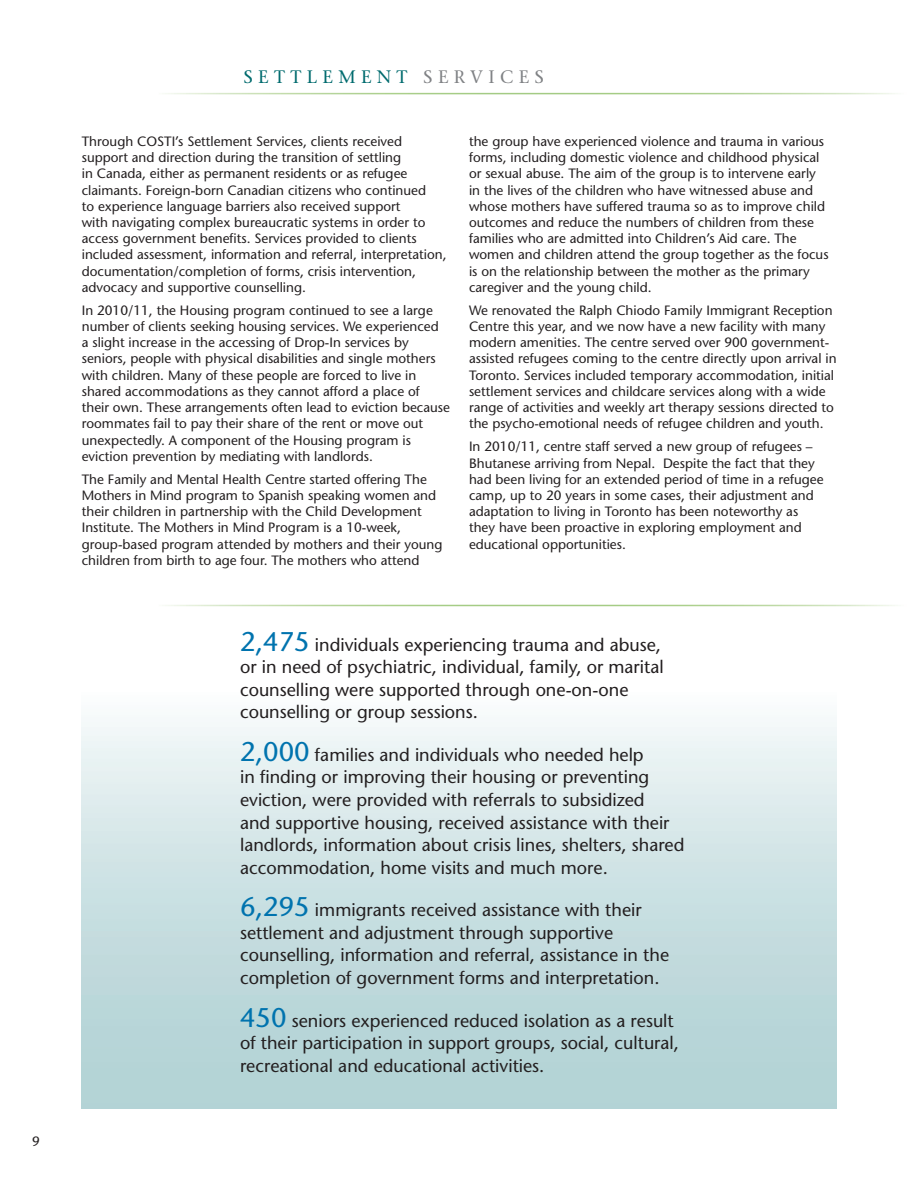
<style>
.page{position:relative;width:919px;height:1189px;background:#fff}
.page>*{position:absolute;margin:0;border:0;box-sizing:border-box;transform-origin:0 0}
.t1{font:18px/22.5px "Stone Sans";color:#231f20}
.t2{font:18px "Stone Serif";letter-spacing:.3em;color:#006b6e}
.t3{font:13.5px/16.2px "Stone Sans";color:#231f20}
.s1{color:#808285}
.s2{font-size:27px;color:#0073ae}
</style>
<div class="page">
<div style="left:82px;top:691px;width:754px;height:417px;background:linear-gradient(to bottom,#f4f8f9,#a9cdd0)"></div>
<p class="t3" style="left:32px;top:1132px;width:9px">9</p>
<h1 class="t2" style="left:244px;top:66px;width:301px">SETTLEMENT <span class="s1">SERVICES</span></h1>
<p class="t3" style="left:82px;top:133px;width:366px">Through COSTI’s Settlement Services, clients received support and direction during the transition of settling<br>in Canada, either as permanent residents or as refugee claimants. Foreign-born Canadian citizens who continued<br>to experience language barriers also received support<br>with navigating complex bureaucratic systems in order to access government benefits. Services provided to clients included assessment, information and referral, interpretation, documentation/completion of forms, crisis intervention, advocacy and supportive counselling.</p>
<p class="t3" style="left:82px;top:302px;width:370px">In 2010/11, the Housing program continued to see a large number of clients seeking housing services. We experienced<br>a slight increase in the accessing of Drop-In services by seniors, people with physical disabilities and single mothers with children. Many of these people are forced to live in shared accommodations as they cannot afford a place of their own. These arrangements often lead to eviction because roommates fail to pay their share of the rent or move out unexpectedly. A component of the Housing program is eviction prevention by mediating with landlords.</p>
<p class="t3" style="left:82px;top:470px;width:362px">The Family and Mental Health Centre started offering The Mothers in Mind program to Spanish speaking women and their children in partnership with the Child Development Institute. The Mothers in Mind Program is a 10-week, group-based program attended by mothers and their young children from birth to age four. The mothers who attend</p>
<p class="t3" style="left:469px;top:133px;width:361px">the group have experienced violence and trauma in various forms, including domestic violence and childhood physical or sexual abuse. The aim of the group is to intervene early in the lives of the children who have witnessed abuse and whose mothers have suffered trauma so as to improve child outcomes and reduce the numbers of children from these families who are admitted into Children’s Aid care. The women and children attend the group together as the focus is on the relationship between the mother as the primary caregiver and the young child.</p>
<p class="t3" style="left:469px;top:302px;width:369px">We renovated the Ralph Chiodo Family Immigrant Reception Centre this year, and we now have a new facility with many modern amenities. The centre served over 900 government&shy;assisted refugees coming to the centre directly upon arrival in Toronto. Services included temporary accommodation, initial settlement services and childcare services along with a wide range of activities and weekly art therapy sessions directed to the psycho-emotional needs of refugee children and youth.</p>
<p class="t3" style="left:469px;top:438px;width:356px">In 2010/11, centre staff served a new group of refugees – Bhutanese arriving from Nepal. Despite the fact that they had been living for an extended period of time in a refugee camp, up to 20 years in some cases, their adjustment and adaptation to living in Toronto has been noteworthy as they have been proactive in exploring employment and educational opportunities.</p>
<h1 class="t1" style="left:240px;top:632px;width:425px"><span class="s2">2,475</span> individuals experiencing trauma and abuse, or in need of psychiatric, individual, family, or marital counselling were supported through one-on-one counselling or group sessions.</h1>
<p class="t1" style="left:240px;top:743px;width:446px"><span class="s2">2,000</span> families and individuals who needed help<br>in finding or improving their housing or preventing eviction, were provided with referrals to subsidized<br>and supportive housing, received assistance with their landlords, information about crisis lines, shelters, shared accommodation, home visits and much more.</p>
<h1 class="t1" style="left:240px;top:898px;width:430px"><span class="s2">6,295</span> immigrants received assistance with their settlement and adjustment through supportive counselling, information and referral, assistance in the completion of government forms and interpretation.</h1>
<h1 class="t1" style="left:240px;top:1008px;width:440px"><span class="s2">450</span> seniors experienced reduced isolation as a result of their participation in support groups, social, cultural, recreational and educational activities.</h1>
</div>
